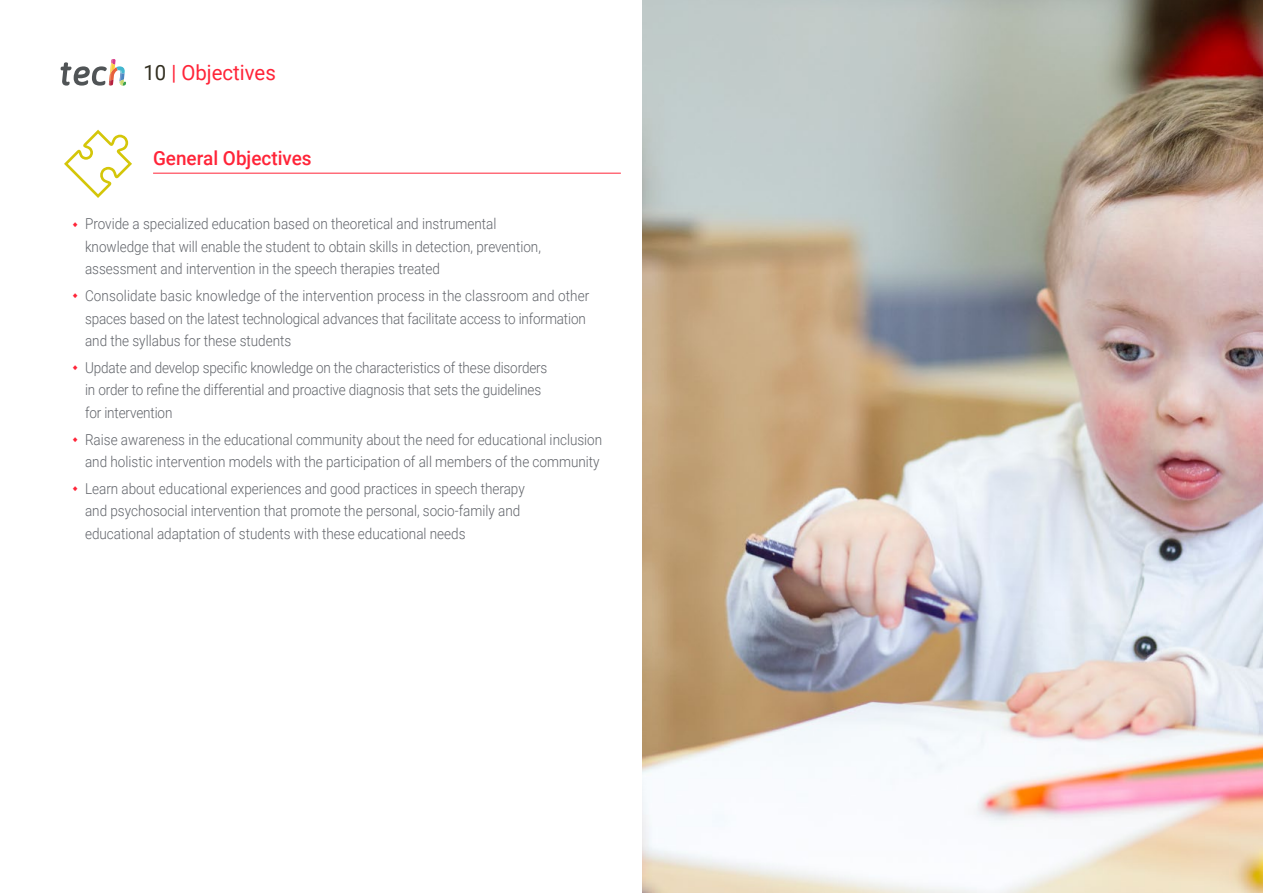
<style>
.page{position:relative;width:1263px;height:893px;background:#fff}
.page>*{position:absolute;margin:0;border:0;box-sizing:border-box;transform-origin:0 0}
.t1{font:21px "Roboto";color:#ff2438}
.t2{font:500 19.5px "Roboto";color:#ff2438}
.t3{font:300 15px/22.5px "Roboto";color:#61646a;scale:.9 1}
.s1{color:#312e20}
</style>
<div class="page">
<img style="left:642px;top:0;width:621px;height:893px">
<hr style="left:153px;top:173px;width:468px;height:1px;background:#ff2438">
<svg style="left:64px;top:130px;width:68px;height:68px"></svg>
<svg style="left:61px;top:59px;width:65px;height:27px"></svg>
<h1 class="t1" style="left:144px;top:57px;width:134px"><span class="s1">10</span> | Objectives</h1>
<h2 class="t2" style="left:153px;top:144px;width:160px">General Objectives</h2>
<p class="t3" style="left:85px;top:212px;width:508px">Provide a specialized education based on theoretical and instrumental knowledge that will enable the student to obtain skills in detection, prevention, assessment and intervention in the speech therapies treated</p>
<p class="t3" style="left:85px;top:284px;width:562px">Consolidate basic knowledge of the intervention process in the classroom and other spaces based on the latest technological advances that facilitate access to information and the syllabus for these students</p>
<p class="t3" style="left:85px;top:356px;width:515px">Update and develop specific knowledge on the characteristics of these disorders in order to refine the differential and proactive diagnosis that sets the guidelines for intervention</p>
<p class="t3" style="left:85px;top:427px;width:576px">Raise awareness in the educational community about the need for educational inclusion and holistic intervention models with the participation of all members of the community</p>
<p class="t3" style="left:85px;top:477px;width:490px">Learn about educational experiences and good practices in speech therapy and psychosocial intervention that promote the personal, socio-family and educational adaptation of students with these educational needs</p>
</div>
